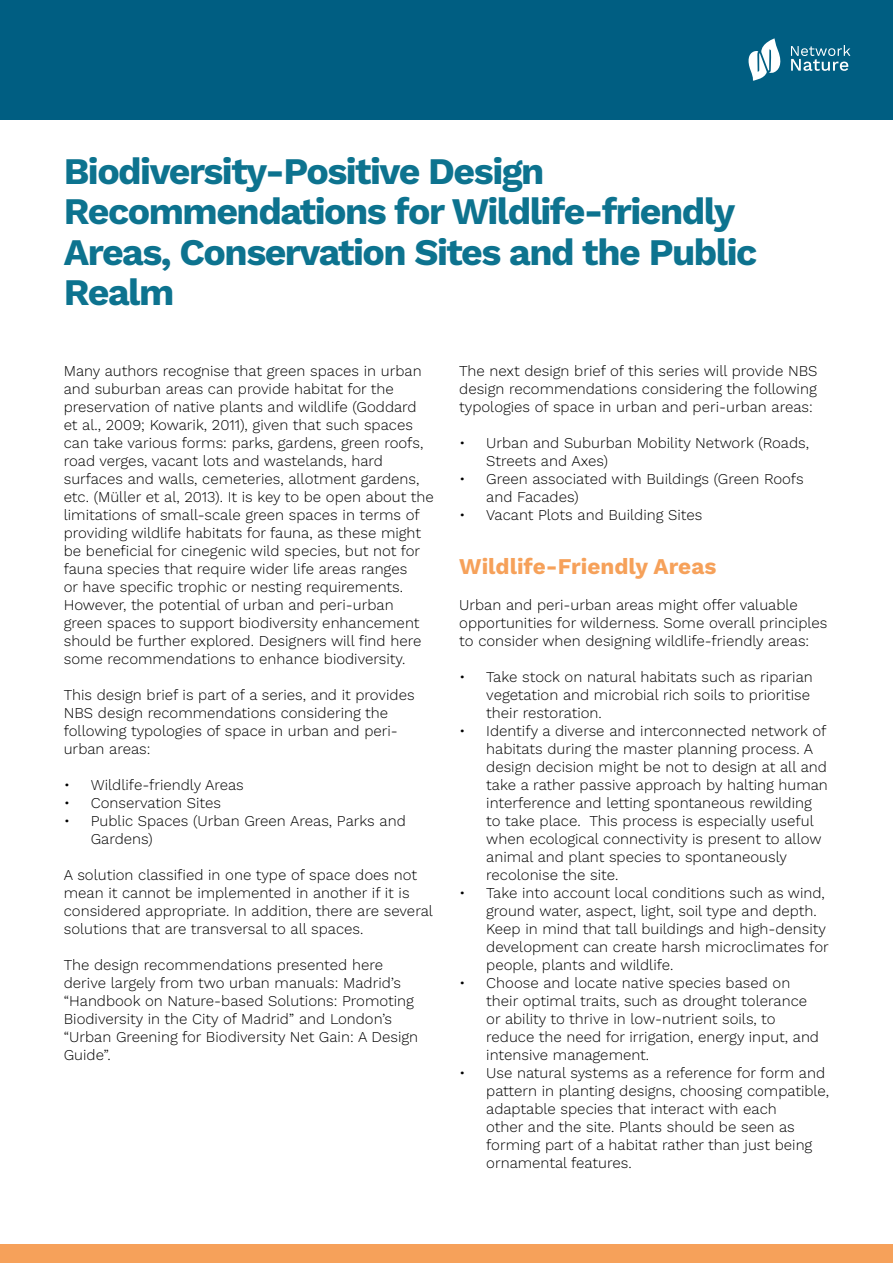
<style>
.page{position:relative;width:893px;height:1263px;background:#fff}
.page>*{position:absolute;margin:0;border:0;box-sizing:border-box;transform-origin:0 0}
.H01{font:700 37.5px/40.5px "Work Sans";letter-spacing:-.04em;color:#0d738f}
.H02{font:700 22.5px "Work Sans";color:#f6a15a}
.RAW{font:300 15px/18px "Work Sans";color:#000}
</style>
<div class="page">
<div style="left:0;top:0;width:893px;height:119px;background:#005e82"></div>
<div style="left:0;top:1244px;width:893px;height:18px;background:#f6a15a"></div>
<svg style="left:791px;top:45px;width:59px;height:26px"></svg>
<svg style="left:748px;top:38px;width:33px;height:43px"></svg>
<p class="H01" style="left:64px;top:149px;width:695px">Biodiversity-Positive Design<br>Recommendations for Wildlife-friendly<br>Areas, Conservation Sites and the Public<br>Realm</p>
<p class="RAW" style="left:64px;top:361px;width:371px">Many authors recognise that green spaces in urban and suburban areas can provide habitat for the preservation of native plants and wildlife (Goddard et al., 2009; Kowarik, 2011), given that such spaces can take various forms: parks, gardens, green roofs, road verges, vacant lots and wastelands, hard surfaces and walls, cemeteries, allotment gardens, etc. (Müller et al, 2013). It is key to be open about the limitations of small-scale green spaces in terms of providing wildlife habitats for fauna, as these might be beneficial for cinegenic wild species, but not for fauna species that require wider life areas ranges<br>or have specific trophic or nesting requirements.<br>However, the potential of urban and peri-urban green spaces to support biodiversity enhancement should be further explored. Designers will find here some recommendations to enhance biodiversity.</p>
<p class="RAW" style="left:64px;top:685px;width:352px">This design brief is part of a series, and it provides NBS design recommendations considering the following typologies of space in urban and peri&shy;urban areas:</p>
<p class="RAW" style="left:64px;top:775px;width:182px">• Wildlife-friendly Areas</p>
<p class="RAW" style="left:64px;top:793px;width:159px">• Conservation Sites</p>
<p class="RAW" style="left:91px;top:811px;width:316px;text-indent:-27px">• Public Spaces (Urban Green Areas, Parks and<br>Gardens)</p>
<p class="RAW" style="left:64px;top:865px;width:371px">A solution classified in one type of space does not mean it cannot be implemented in another if it is considered appropriate. In addition, there are several solutions that are transversal to all spaces.</p>
<p class="RAW" style="left:64px;top:955px;width:356px">The design recommendations presented here derive largely from two urban manuals: Madrid’s “Handbook on Nature-based Solutions: Promoting Biodiversity in the City of Madrid” and London’s “Urban Greening for Biodiversity Net Gain: A Design Guide”.</p>
<p class="RAW" style="left:459px;top:361px;width:360px;text-align:justify">The next design brief of this series will provide NBS design recommendations considering the following typologies of space in urban and peri-urban areas:</p>
<p class="RAW" style="left:486px;top:433px;width:324px;text-indent:-27px">• Urban and Suburban Mobility Network (Roads,<br>Streets and Axes)</p>
<p class="RAW" style="left:486px;top:469px;width:319px;text-indent:-27px">• Green associated with Buildings (Green Roofs and Facades)</p>
<p class="RAW" style="left:459px;top:505px;width:245px">• Vacant Plots and Building Sites</p>
<p class="H02" style="left:459px;top:549px;width:259px">Wildlife-Friendly Areas</p>
<p class="RAW" style="left:459px;top:595px;width:370px">Urban and peri-urban areas might offer valuable opportunities for wilderness. Some overall principles to consider when designing wildlife-friendly areas:</p>
<p class="RAW" style="left:486px;top:667px;width:328px;text-indent:-27px">• Take stock on natural habitats such as riparian vegetation and microbial rich soils to prioritise their restoration.</p>
<p class="RAW" style="left:486px;top:721px;width:343px;text-indent:-27px">• Identify a diverse and interconnected network of habitats during the master planning process. A design decision might be not to design at all and take a rather passive approach by halting human interference and letting spontaneous rewilding to take place. This process is especially useful when ecological connectivity is present to allow animal and plant species to spontaneously recolonise the site.</p>
<p class="RAW" style="left:486px;top:883px;width:344px;text-indent:-27px">• Take into account local conditions such as wind, ground water, aspect, light, soil type and depth.<br>Keep in mind that tall buildings and high-density development can create harsh microclimates for people, plants and wildlife.</p>
<p class="RAW" style="left:486px;top:973px;width:334px;text-indent:-27px">• Choose and locate native species based on their optimal traits, such as drought tolerance or ability to thrive in low-nutrient soils, to reduce the need for irrigation, energy input, and intensive management.</p>
<p class="RAW" style="left:486px;top:1063px;width:344px;text-indent:-27px">• Use natural systems as a reference for form and pattern in planting designs, choosing compatible, adaptable species that interact with each<br>other and the site. Plants should be seen as forming part of a habitat rather than just being ornamental features.</p>
</div>
